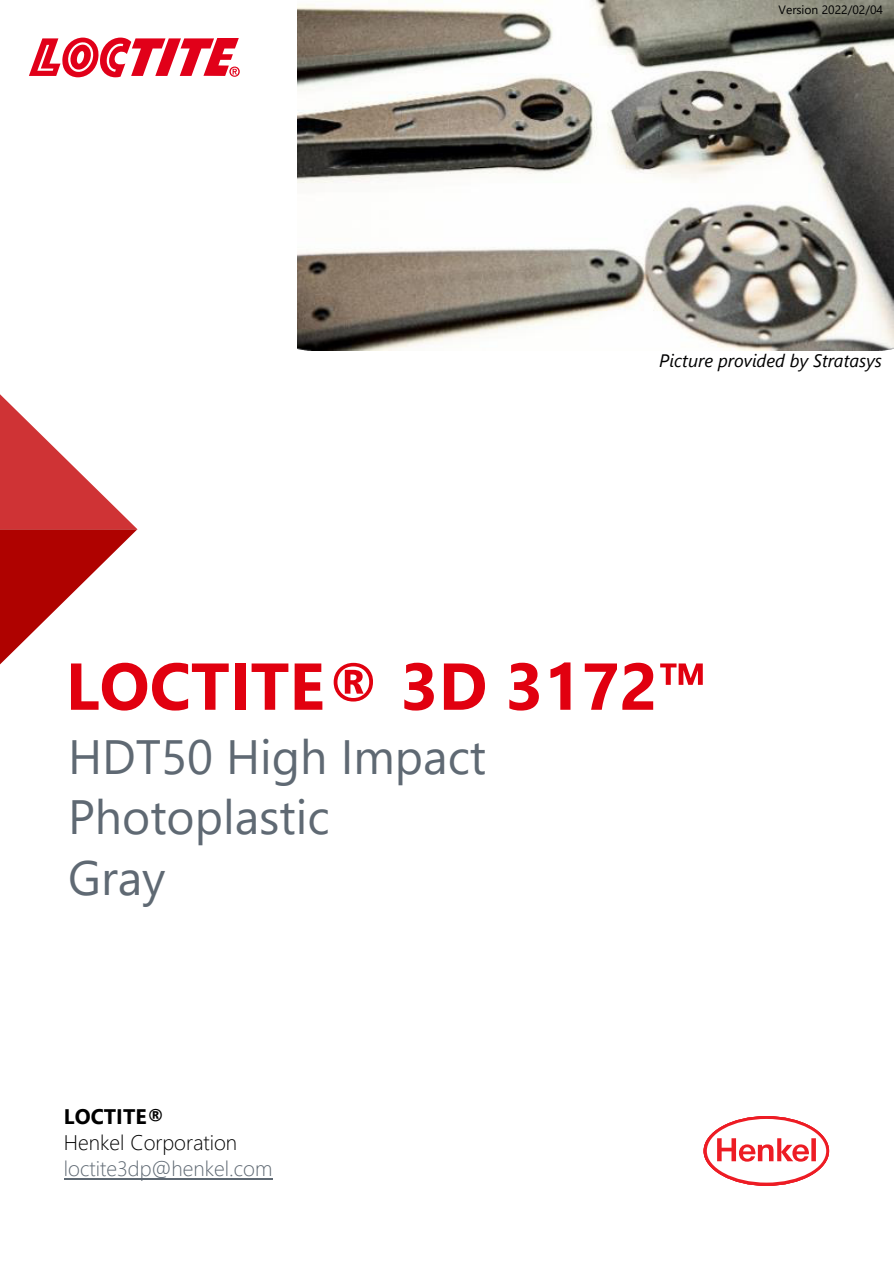
<style>
.page{position:relative;width:894px;height:1264px;background:#fff}
.page>*{position:absolute;margin:0;border:0;box-sizing:border-box;transform-origin:0 0}
.t1{font:700 66px "Segoe UI";color:#e1000f}
.t2{font:48px/60.9px "Segoe UI";color:#5f6973}
.t3{font:300 21.15px "Segoe UI";color:#5f6973}
.t4{font:300 21px "Segoe UI";color:#000}
.t5{font:700 21px "Segoe UI";color:#000}
.t6{font:italic 18px "Segoe UI";color:#000}
.t7{font:12px "Segoe UI";color:#000}
</style>
<div class="page">
<img style="left:297px;top:0;width:596px;height:350px">
<hr style="left:64px;top:1177px;width:208px;height:2px;background:#5f6973">
<svg style="left:703px;top:1116px;width:125px;height:69px"></svg>
<svg style="left:0;top:394px;width:138px;height:270px"></svg>
<svg style="left:29px;top:38px;width:211px;height:39px"></svg>
<p class="t7" style="left:778px;top:6px;width:106px">Version 2022/02/04</p>
<p class="t6" style="left:659px;top:354px;width:224px">Picture provided by Stratasys</p>
<h1 class="t1" style="left:66px;top:661px;width:644px">LOCTITE® 3D 3172™</h1>
<p class="t2" style="left:68px;top:730px;width:419px">HDT50 High Impact<br>Photoplastic<br>Gray</p>
<p class="t5" style="left:64px;top:1108px;width:102px">LOCTITE®</p>
<p class="t4" style="left:64px;top:1134px;width:175px">Henkel Corporation</p>
<p class="t3" style="left:64px;top:1160px;width:210px">loctite3dp@henkel.com</p>
</div>
